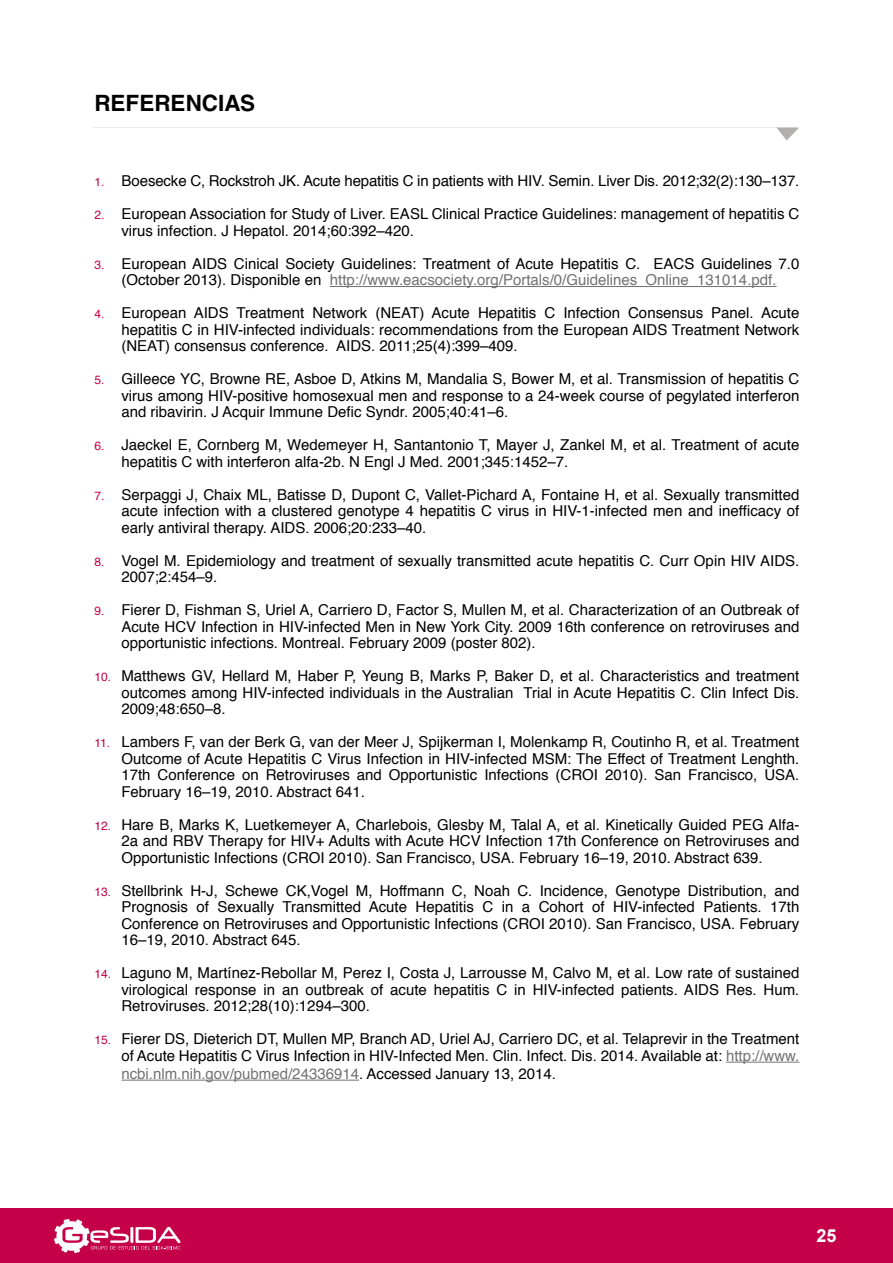
<style>
.page{position:relative;width:893px;height:1263px;background:#fff}
.page>*{position:absolute;margin:0;border:0;box-sizing:border-box;transform-origin:0 0}
.t1{font:700 22.5px "Helvetica LT Std";color:#000}
.t2{font:700 18px "Arial";color:#fff}
.t3{font:15px/16.5px "Helvetica";color:#000;text-align:justify}
.t4{font:15px "Helvetica";color:#727272}
.s1{font-size:12px;color:#c50048}
.s2{color:#727272}
.s3{color:#000}
</style>
<div class="page">
<div style="left:0;top:1209px;width:893px;height:54px;background:#c40048"></div>
<svg style="left:54px;top:1219px;width:126px;height:34px"></svg>
<svg style="left:777px;top:128px;width:22px;height:12px"></svg>
<hr style="left:330px;top:286px;width:447px;height:1px;background:#727272">
<hr style="left:726px;top:1062px;width:73px;height:1px;background:#727272">
<hr style="left:121px;top:1080px;width:238px;height:1px;background:#727272">
<h1 class="t1" style="left:94px;top:89px;width:162px">REFERENCIAS</h1>
<p class="t3" style="left:94px;top:173px;width:706px"><span class="s1">1.</span> Boesecke C, Rockstroh JK. Acute hepatitis C in patients with HIV. Semin. Liver Dis. 2012;32(2):130–137.</p>
<p class="t3" style="left:121px;top:206px;width:679px;text-indent:-27px"><span class="s1">2.</span> European Association for Study of Liver. EASL Clinical Practice Guidelines: management of hepatitis C virus infection. J Hepatol. 2014;60:392–420.</p>
<p class="t3" style="left:94px;top:256px;width:706px;text-align:center"><span class="s1">3.</span> European AIDS Cinical Society Guidelines: Treatment of Acute Hepatitis C. EACS Guidelines 7.0 (October 2013). Disponible en <span class="s2">http://www.eacsociety.org/Portals/0/Guidelines_Online_131014.pdf.</span></p>
<p class="t3" style="left:121px;top:305px;width:679px;text-indent:-27px"><span class="s1">4.</span> European AIDS Treatment Network (NEAT) Acute Hepatitis C Infection Consensus Panel. Acute hepatitis C in HIV-infected individuals: recommendations from the European AIDS Treatment Network (NEAT) consensus conference. AIDS. 2011;25(4):399–409.</p>
<p class="t3" style="left:121px;top:371px;width:679px;text-indent:-27px"><span class="s1">5.</span> Gilleece YC, Browne RE, Asboe D, Atkins M, Mandalia S, Bower M, et al. Transmission of hepatitis C virus among HIV-positive homosexual men and response to a 24-week course of pegylated interferon and ribavirin. J Acquir Immune Defic Syndr. 2005;40:41–6.</p>
<p class="t3" style="left:121px;top:437px;width:679px;text-indent:-27px"><span class="s1">6.</span> Jaeckel E, Cornberg M, Wedemeyer H, Santantonio T, Mayer J, Zankel M, et al. Treatment of acute hepatitis C with interferon alfa-2b. N Engl J Med. 2001;345:1452–7.</p>
<p class="t3" style="left:121px;top:487px;width:679px;text-indent:-27px"><span class="s1">7.</span> Serpaggi J, Chaix ML, Batisse D, Dupont C, Vallet-Pichard A, Fontaine H, et al. Sexually transmitted acute infection with a clustered genotype 4 hepatitis C virus in HIV-1-infected men and inefficacy of early antiviral therapy. AIDS. 2006;20:233–40.</p>
<p class="t3" style="left:121px;top:553px;width:679px;text-indent:-27px"><span class="s1">8.</span> Vogel M. Epidemiology and treatment of sexually transmitted acute hepatitis C. Curr Opin HIV AIDS.<br>2007;2:454–9.</p>
<p class="t3" style="left:121px;top:602px;width:679px;text-indent:-27px"><span class="s1">9.</span> Fierer D, Fishman S, Uriel A, Carriero D, Factor S, Mullen M, et al. Characterization of an Outbreak of Acute HCV Infection in HIV-infected Men in New York City. 2009 16th conference on retroviruses and opportunistic infections. Montreal. February 2009 (poster 802).</p>
<p class="t3" style="left:121px;top:668px;width:679px;text-indent:-27px"><span class="s1">10.</span> Matthews GV, Hellard M, Haber P, Yeung B, Marks P, Baker D, et al. Characteristics and treatment outcomes among HIV-infected individuals in the Australian Trial in Acute Hepatitis C. Clin Infect Dis.<br>2009;48:650–8.</p>
<p class="t3" style="left:121px;top:734px;width:679px;text-indent:-27px"><span class="s1">11.</span> Lambers F, van der Berk G, van der Meer J, Spijkerman I, Molenkamp R, Coutinho R, et al. Treatment Outcome of Acute Hepatitis C Virus Infection in HIV-infected MSM: The Effect of Treatment Lenghth.<br>17th Conference on Retroviruses and Opportunistic Infections (CROI 2010). San Francisco, USA.<br>February 16–19, 2010. Abstract 641.</p>
<p class="t3" style="left:121px;top:817px;width:679px;text-indent:-27px"><span class="s1">12.</span> Hare B, Marks K, Luetkemeyer A, Charlebois, Glesby M, Talal A, et al. Kinetically Guided PEG Alfa-2a and RBV Therapy for HIV+ Adults with Acute HCV Infection 17th Conference on Retroviruses and Opportunistic Infections (CROI 2010). San Francisco, USA. February 16–19, 2010. Abstract 639.</p>
<p class="t3" style="left:121px;top:883px;width:679px;text-indent:-27px"><span class="s1">13.</span> Stellbrink H-J, Schewe CK,Vogel M, Hoffmann C, Noah C. Incidence, Genotype Distribution, and Prognosis of Sexually Transmitted Acute Hepatitis C in a Cohort of HIV-infected Patients. 17th Conference on Retroviruses and Opportunistic Infections (CROI 2010). San Francisco, USA. February 16–19, 2010. Abstract 645.</p>
<p class="t3" style="left:121px;top:965px;width:679px;text-indent:-27px"><span class="s1">14.</span> Laguno M, Martínez-Rebollar M, Perez I, Costa J, Larrousse M, Calvo M, et al. Low rate of sustained virological response in an outbreak of acute hepatitis C in HIV-infected patients. AIDS Res. Hum.<br>Retroviruses. 2012;28(10):1294–300.</p>
<p class="t3" style="left:94px;top:1031px;width:706px;text-align:right"><span class="s1">15.</span> Fierer DS, Dieterich DT, Mullen MP, Branch AD, Uriel AJ, Carriero DC, et al. Telaprevir in the Treatment of Acute Hepatitis C Virus Infection in HIV-Infected Men. Clin. Infect. Dis. 2014. Available at: <span class="s2">http://www.</span></p>
<p class="t4" style="left:121px;top:1062px;width:436px">ncbi.nlm.nih.gov/pubmed/24336914<span class="s3">. Accessed January 13, 2014.</span></p>
<p class="t2" style="left:816px;top:1224px;width:22px">25</p>
</div>
